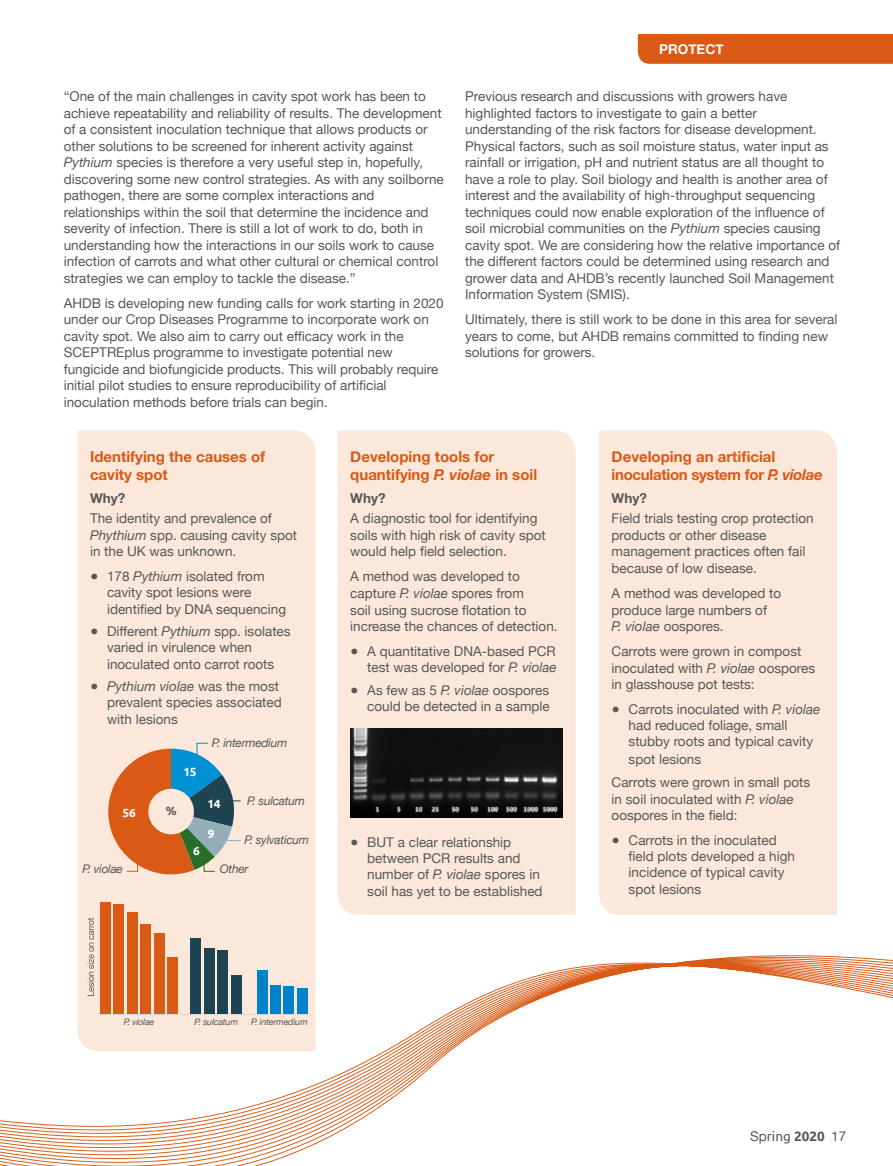
<style>
.page{position:relative;width:893px;height:1166px;background:#fff}
.page>*{position:absolute;margin:0;border:0;box-sizing:border-box;transform-origin:0 0}
.Article_Intro_text{font:700 15px/18px "Helvetica Neue";color:#da5914}
.MAIN_BODY{font:13.5px/16.5px "Helvetica Neue";color:#575756}
.MAIN_BODY-2{font:700 13.5px "Helvetica Neue";color:#575756}
.Sub_header{font:700 13.5px "Helvetica Neue";color:#fff}
.t1{font:italic 11.85px "Helvetica Neue";letter-spacing:-.02em;color:#575756}
.t2{font:700 11.85px "Ubuntu";color:#fff}
.t3{font:700 11.85px "Ubuntu";color:#575756}
.t4{font:italic 8.85px "Helvetica Neue";letter-spacing:-.02em;color:#575756}
.s1{font-style:italic}
.s2{font-weight:300}
.s3{font-family:"Ubuntu"}
.s4{font-family:"Ubuntu";font-weight:700}
</style>
<div class="page">
<div style="left:77px;top:430px;width:238px;height:421px;background:#fbe8db"></div>
<div style="left:599px;top:430px;width:238px;height:421px;background:#fbe8db"></div>
<svg style="left:638px;top:34px;width:255px;height:30px;background:#da5a16"></svg>
<svg style="left:0;top:851px;width:893px;height:314px"></svg>
<hr style="left:196px;top:800px;width:45px;height:1px;background:#1e4451">
<hr style="left:196px;top:840px;width:45px;height:1px;background:#93aeb9">
<svg style="left:100px;top:742px;width:137px;height:140px;background:#bd9f88"></svg>
<div style="left:101px;top:901px;width:10px;height:113px;background:#da5914"></div>
<div style="left:114px;top:903px;width:10px;height:111px;background:#da5914"></div>
<div style="left:127px;top:912px;width:10px;height:102px;background:#da5914"></div>
<div style="left:141px;top:924px;width:10px;height:90px;background:#da5914"></div>
<div style="left:154px;top:933px;width:10px;height:81px;background:#da5914"></div>
<div style="left:167px;top:956px;width:10px;height:58px;background:#da5914"></div>
<div style="left:191px;top:938px;width:10px;height:76px;background:#1e4451"></div>
<div style="left:204px;top:947px;width:10px;height:67px;background:#1e4451"></div>
<div style="left:218px;top:949px;width:10px;height:65px;background:#1e4451"></div>
<div style="left:231px;top:974px;width:10px;height:40px;background:#1e4451"></div>
<div style="left:257px;top:969px;width:10px;height:45px;background:#0082ca"></div>
<div style="left:271px;top:984px;width:10px;height:30px;background:#0082ca"></div>
<div style="left:284px;top:985px;width:10px;height:29px;background:#0082ca"></div>
<div style="left:297px;top:987px;width:10px;height:27px;background:#0082ca"></div>
<svg style="left:88px;top:917px;width:6px;height:78px"></svg>
<hr style="left:99px;top:1013px;width:210px;height:1px;background:#dadada">
<div style="left:338px;top:430px;width:238px;height:484px;background:#fbe8db"></div>
<img style="left:350px;top:727px;width:213px;height:90px">
<p class="MAIN_BODY" style="left:64px;top:89px;width:382px">“One of the main challenges in cavity spot work has been to achieve repeatability and reliability of results. The development of a consistent inoculation technique that allows products or other solutions to be screened for inherent activity against <span class="s1">Pythium</span> species is therefore a very useful step in, hopefully, discovering some new control strategies. As with any soilborne pathogen, there are some complex interactions and relationships within the soil that determine the incidence and severity of infection. There is still a lot of work to do, both in understanding how the interactions in our soils work to cause infection of carrots and what other cultural or chemical control strategies we can employ to tackle the disease.”</p>
<p class="MAIN_BODY" style="left:64px;top:295px;width:381px">AHDB is developing new funding calls for work starting in 2020 under our Crop Diseases Programme to incorporate work on cavity spot. We also aim to carry out efficacy work in the SCEPTREplus programme to investigate potential new fungicide and biofungicide products. This will probably require initial pilot studies to ensure reproducibility of artificial inoculation methods before trials can begin.</p>
<p class="Sub_header" style="left:659px;top:38px;width:66px">PROTECT</p>
<p class="MAIN_BODY" style="left:465px;top:89px;width:377px">Previous research and discussions with growers have highlighted factors to investigate to gain a better understanding of the risk factors for disease development.<br>Physical factors, such as soil moisture status, water input as rainfall or irrigation, pH and nutrient status are all thought to have a role to play. Soil biology and health is another area of interest and the availability of high-throughput sequencing techniques could now enable exploration of the influence of soil microbial communities on the <span class="s1">Pythium</span> species causing cavity spot. We are considering how the relative importance of the different factors could be determined using research and grower data and AHDB’s recently launched Soil Management Information System (SMIS).</p>
<p class="MAIN_BODY" style="left:465px;top:312px;width:374px">Ultimately, there is still work to be done in this area for several years to come, but AHDB remains committed to finding new solutions for growers.</p>
<p class="Article_Intro_text" style="left:90px;top:447px;width:177px">Identifying the causes of cavity spot</p>
<p class="MAIN_BODY-2" style="left:90px;top:487px;width:37px">Why?</p>
<p class="MAIN_BODY" style="left:90px;top:511px;width:209px">The identity and prevalence of<br><span class="s1">Phythium</span> spp. causing cavity spot in the UK was unknown.</p>
<p class="MAIN_BODY" style="left:107px;top:569px;width:181px;text-indent:-17px"><span class="s2">●</span> 178 <span class="s1">Pythium</span> isolated from cavity spot lesions were identified by DNA sequencing</p>
<p class="MAIN_BODY" style="left:107px;top:624px;width:185px;text-indent:-17px"><span class="s2">●</span> Different <span class="s1">Pythium</span> spp. isolates varied in virulence when inoculated onto carrot roots</p>
<p class="MAIN_BODY" style="left:107px;top:679px;width:176px;text-indent:-17px"><span class="s2">●</span> <span class="s1">Pythium violae</span> was the most prevalent species associated with lesions</p>
<p class="t2" style="left:123px;top:805px;width:15px">56</p>
<p class="t1" style="left:82px;top:859px;width:42px">P. violae</p>
<p class="t2" style="left:183px;top:764px;width:15px">15</p>
<p class="t3" style="left:166px;top:803px;width:12px">%</p>
<p class="t2" style="left:193px;top:843px;width:8px">6</p>
<p class="t1" style="left:212px;top:734px;width:77px">P. intermedium</p>
<p class="t1" style="left:247px;top:791px;width:59px">P. sulcatum</p>
<p class="t1" style="left:244px;top:831px;width:66px">P. sylvaticum</p>
<p class="t1" style="left:220px;top:859px;width:30px">Other</p>
<p class="t2" style="left:207px;top:796px;width:15px">14</p>
<p class="t2" style="left:208px;top:826px;width:8px">9</p>
<p class="Article_Intro_text" style="left:350px;top:447px;width:188px">Developing tools for quantifying <span class="s1">P. violae</span> in soil</p>
<p class="MAIN_BODY-2" style="left:350px;top:487px;width:37px">Why?</p>
<p class="MAIN_BODY" style="left:350px;top:511px;width:197px">A diagnostic tool for identifying soils with high risk of cavity spot would help field selection.</p>
<p class="MAIN_BODY" style="left:350px;top:569px;width:209px">A method was developed to capture <span class="s1">P. violae</span> spores from<br>soil using sucrose flotation to increase the chances of detection.</p>
<p class="MAIN_BODY" style="left:350px;top:643px;width:208px;text-align:right"><span class="s2">●</span> A quantitative DNA-based PCR test was developed for <span class="s1">P. violae</span></p>
<p class="MAIN_BODY" style="left:350px;top:682px;width:201px;text-align:right"><span class="s2">●</span> As few as 5 <span class="s1">P. violae</span> oospores could be detected in a sample</p>
<p class="MAIN_BODY" style="left:367px;top:834px;width:177px;text-indent:-17px"><span class="s2">●</span> BUT a clear relationship between PCR results and number of <span class="s1">P. violae</span> spores in soil has yet to be established</p>
<p class="t4" style="left:124px;top:1015px;width:32px">P. violae</p>
<p class="t4" style="left:195px;top:1015px;width:45px">P. sulcatum</p>
<p class="t4" style="left:251px;top:1015px;width:58px">P. intermedium</p>
<p class="Article_Intro_text" style="left:612px;top:447px;width:213px">Developing an artificial inoculation system for <span class="s1">P. violae</span></p>
<p class="MAIN_BODY-2" style="left:612px;top:487px;width:37px">Why?</p>
<p class="MAIN_BODY" style="left:612px;top:511px;width:204px">Field trials testing crop protection products or other disease management practices often fail because of low disease.</p>
<p class="MAIN_BODY" style="left:612px;top:585px;width:171px">A method was developed to produce large numbers of<br><span class="s1">P. violae</span> oospores.</p>
<p class="MAIN_BODY" style="left:612px;top:643px;width:205px">Carrots were grown in compost inoculated with <span class="s1">P. violae</span> oospores in glasshouse pot tests:</p>
<p class="MAIN_BODY" style="left:629px;top:701px;width:193px;text-indent:-17px"><span class="s2">●</span> Carrots inoculated with <span class="s1">P. violae </span>had reduced foliage, small stubby roots and typical cavity</p>
<p class="MAIN_BODY" style="left:629px;top:751px;width:74px">spot lesions</p>
<p class="MAIN_BODY" style="left:612px;top:774px;width:200px">Carrots were grown in small pots in soil inoculated with <span class="s1">P. violae </span>oospores in the field:</p>
<p class="MAIN_BODY" style="left:629px;top:832px;width:168px;text-indent:-17px"><span class="s2">●</span> Carrots in the inoculated field plots developed a high incidence of typical cavity spot lesions</p>
<p class="MAIN_BODY" style="left:750px;top:1127px;width:98px">Sp<span class="s3">ring</span> <span class="s4">2020</span> 17</p>
</div>
